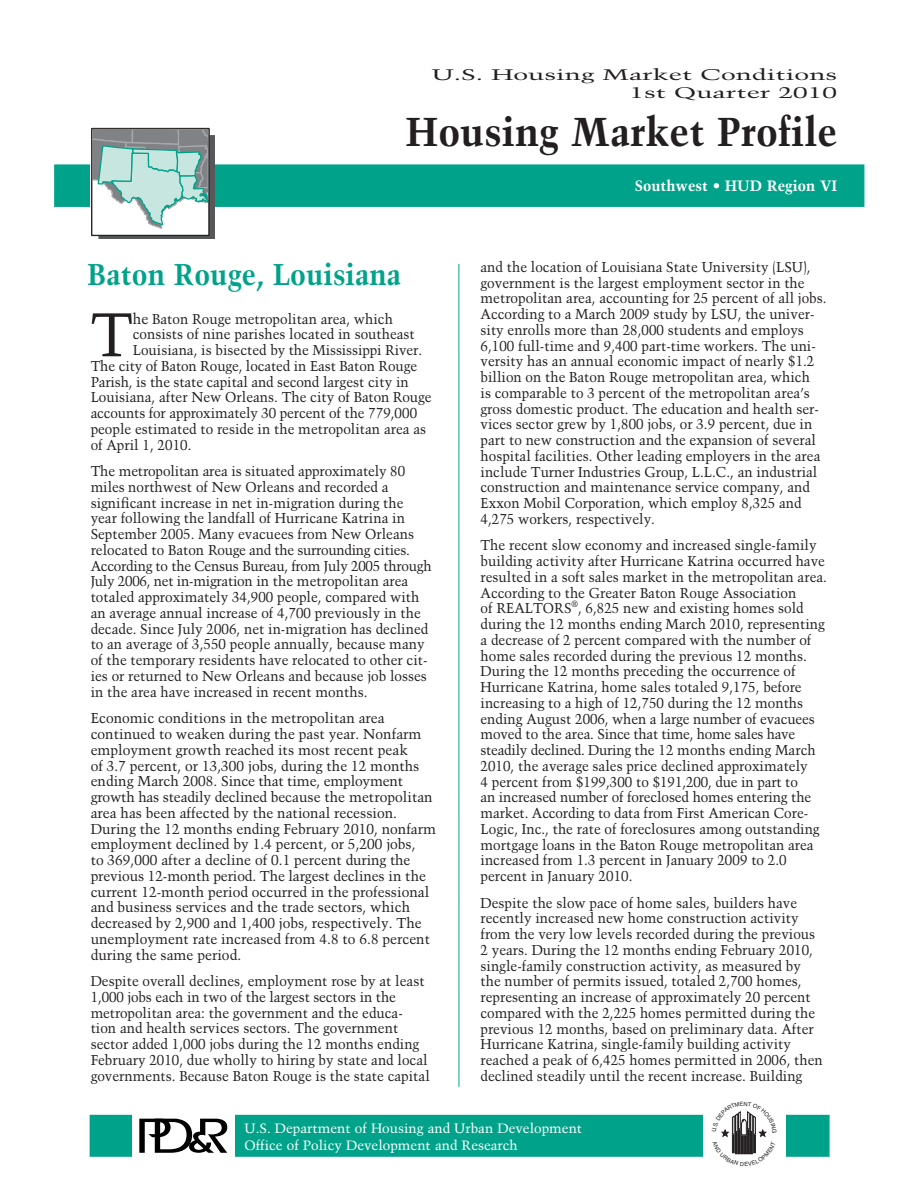
<style>
.page{position:relative;width:918px;height:1188px;background:#fff}
.page>*{position:absolute;margin:0;border:0;box-sizing:border-box;transform-origin:0 0}
.t1{font:61.5px "Trump Mediaeval";color:#231f20;scale:.95 1}
.t2{font:700 40.2px "Trump Mediaeval";color:#231f20}
.t3{font:700 30px "Trump Mediaeval";color:#00a38a;scale:.95 1}
.t4{font:15.3px "Trump Mediaeval";color:#231f20;scale:1.73 1}
.t5{font:700 15px "Trump Mediaeval";color:#fff}
.t6{font:14.25px/15.8px "Trump Mediaeval";color:#231f20;scale:.95 1}
.t7{font:14.25px/15.8px "Trump Mediaeval";color:#231f20}
.t8{font:13.5px/16.2px "Trump Mediaeval";color:#fff}
.s1{font-size:14.7px}
.s2{font-weight:400}
</style>
<div class="page">
<hr style="left:459px;top:264px;width:1px;height:823px;background:#00a38a">
<div style="left:90px;top:1115px;width:740px;height:42px;background:#00a38a;border:2px solid #00a38a"></div>
<div style="left:132px;top:1099px;width:103px;height:75px;background:#fff"></div>
<div style="left:703px;top:1101px;width:82px;height:73px;background:#fff"></div>
<svg style="left:139px;top:1119px;width:88px;height:34px"></svg>
<div style="left:54px;top:165px;width:810px;height:42px;background:#00a38a;border:1px solid #00a38a"></div>
<div style="left:209px;top:135px;width:6px;height:103px;background:#57585a"></div>
<hr style="left:98px;top:236px;width:117px;height:2px;background:#57585a">
<svg style="left:91px;top:127px;width:119px;height:110px"></svg>
<svg style="left:721px;top:1111px;width:46px;height:44px"></svg>
<p class="t4" style="left:432px;top:65px;width:236px">U.S. Housing Market Conditions</p>
<p class="t4" style="left:629px;top:84px;width:122px">1st Quarter 2010</p>
<p class="t2" style="left:405px;top:107px;width:433px">Housing Market Profile</p>
<p class="t3" style="left:88px;top:256px;width:332px">Baton Rouge, Louisiana</p>
<p class="t1" style="left:91px;top:297px;width:46px">T</p>
<p class="t6" style="left:133px;top:311px;width:275px"><span class="s1">he</span> Baton Rouge metropolitan area, which</p>
<p class="t6" style="left:133px;top:326px;width:298px">consists of nine parishes located in southeast</p>
<p class="t6" style="left:133px;top:342px;width:306px">Louisiana, is bisected by the Mississippi River.</p>
<p class="t6" style="left:91px;top:358px;width:345px">The city of Baton Rouge, located in East Baton Rouge</p>
<p class="t6" style="left:91px;top:374px;width:336px">Parish, is the state capital and second largest city in</p>
<p class="t6" style="left:91px;top:389px;width:360px">Louisiana, after New Orleans. The city of Baton Rouge</p>
<p class="t6" style="left:91px;top:405px;width:345px">accounts for approximately 30 percent of the 779,000</p>
<p class="t6" style="left:91px;top:421px;width:355px">people estimated to reside in the metropolitan area as</p>
<p class="t6" style="left:91px;top:437px;width:108px">of April 1, 2010.</p>
<p class="t6" style="left:91px;top:463px;width:360px">The metropolitan area is situated approximately 80 miles northwest of New Orleans and recorded a significant increase in net in-migration during the year following the landfall of Hurricane Katrina in September 2005. Many evacuees from New Orleans relocated to Baton Rouge and the surrounding cities.<br>According to the Census Bureau, from July 2005 through July 2006, net in-migration in the metropolitan area totaled approximately 34,900 people, compared with an average annual increase of 4,700 previously in the decade. Since July 2006, net in-migration has declined to an average of 3,550 people annually, because many of the temporary residents have relocated to other cit&shy;ies or returned to New Orleans and because job losses in the area have increased in recent months.</p>
<p class="t7" style="left:91px;top:710px;width:347px">Economic conditions in the metropolitan area continued to weaken during the past year. Nonfarm employment growth reached its most recent peak<br>of 3.7 percent, or 13,300 jobs, during the 12 months ending March 2008. Since that time, employment growth has steadily declined because the metropolitan area has been affected by the national recession.<br>During the 12 months ending February 2010, nonfarm employment declined by 1.4 percent, or 5,200 jobs,<br>to 369,000 after a decline of 0.1 percent during the previous 12-month period. The largest declines in the current 12-month period occurred in the professional and business services and the trade sectors, which decreased by 2,900 and 1,400 jobs, respectively. The unemployment rate increased from 4.8 to 6.8 percent during the same period.</p>
<p class="t6" style="left:91px;top:973px;width:359px">Despite overall declines, employment rose by at least 1,000 jobs each in two of the largest sectors in the metropolitan area: the government and the educa&shy;tion and health services sectors. The government sector added 1,000 jobs during the 12 months ending February 2010, due wholly to hiring by state and local governments. Because Baton Rouge is the state capital</p>
<p class="t5" style="left:635px;top:176px;width:204px">Southwest <span class="s2">•</span> HUD Region VI</p>
<p class="t6" style="left:481px;top:259px;width:366px">and the location of Louisiana State University (LSU), government is the largest employment sector in the metropolitan area, accounting for 25 percent of all jobs.<br>According to a March 2009 study by LSU, the univer&shy;sity enrolls more than 28,000 students and employs 6,100 full-time and 9,400 part-time workers. The uni&shy;versity has an annual economic impact of nearly $1.2 billion on the Baton Rouge metropolitan area, which<br>is comparable to 3 percent of the metropolitan area’s gross domestic product. The education and health ser&shy;vices sector grew by 1,800 jobs, or 3.9 percent, due in part to new construction and the expansion of several hospital facilities. Other leading employers in the area include Turner Industries Group, L.L.C., an industrial construction and maintenance service company, and Exxon Mobil Corporation, which employ 8,325 and 4,275 workers, respectively.</p>
<p class="t6" style="left:481px;top:537px;width:366px">The recent slow economy and increased single-family building activity after Hurricane Katrina occurred have resulted in a soft sales market in the metropolitan area.<br>According to the Greater Baton Rouge Association<br>of REALTORS<sup>®</sup>, 6,825 new and existing homes sold during the 12 months ending March 2010, representing a decrease of 2 percent compared with the number of home sales recorded during the previous 12 months.<br>During the 12 months preceding the occurrence of Hurricane Katrina, home sales totaled 9,175, before increasing to a high of 12,750 during the 12 months ending August 2006, when a large number of evacuees moved to the area. Since that time, home sales have steadily declined. During the 12 months ending March 2010, the average sales price declined approximately<br>4 percent from $199,300 to $191,200, due in part to<br>an increased number of foreclosed homes entering the market. According to data from First American Core-Logic, Inc., the rate of foreclosures among outstanding mortgage loans in the Baton Rouge metropolitan area increased from 1.3 percent in January 2009 to 2.0 percent in January 2010.</p>
<p class="t6" style="left:481px;top:895px;width:362px">Despite the slow pace of home sales, builders have recently increased new home construction activity from the very low levels recorded during the previous 2 years. During the 12 months ending February 2010, single-family construction activity, as measured by the number of permits issued, totaled 2,700 homes, representing an increase of approximately 20 percent compared with the 2,225 homes permitted during the previous 12 months, based on preliminary data. After Hurricane Katrina, single-family building activity reached a peak of 6,425 homes permitted in 2006, then declined steadily until the recent increase. Building</p>
<p class="t8" style="left:244px;top:1120px;width:339px">U.S. Department of Housing and Urban Development<br>Office of Policy Development and Research</p>
</div>
